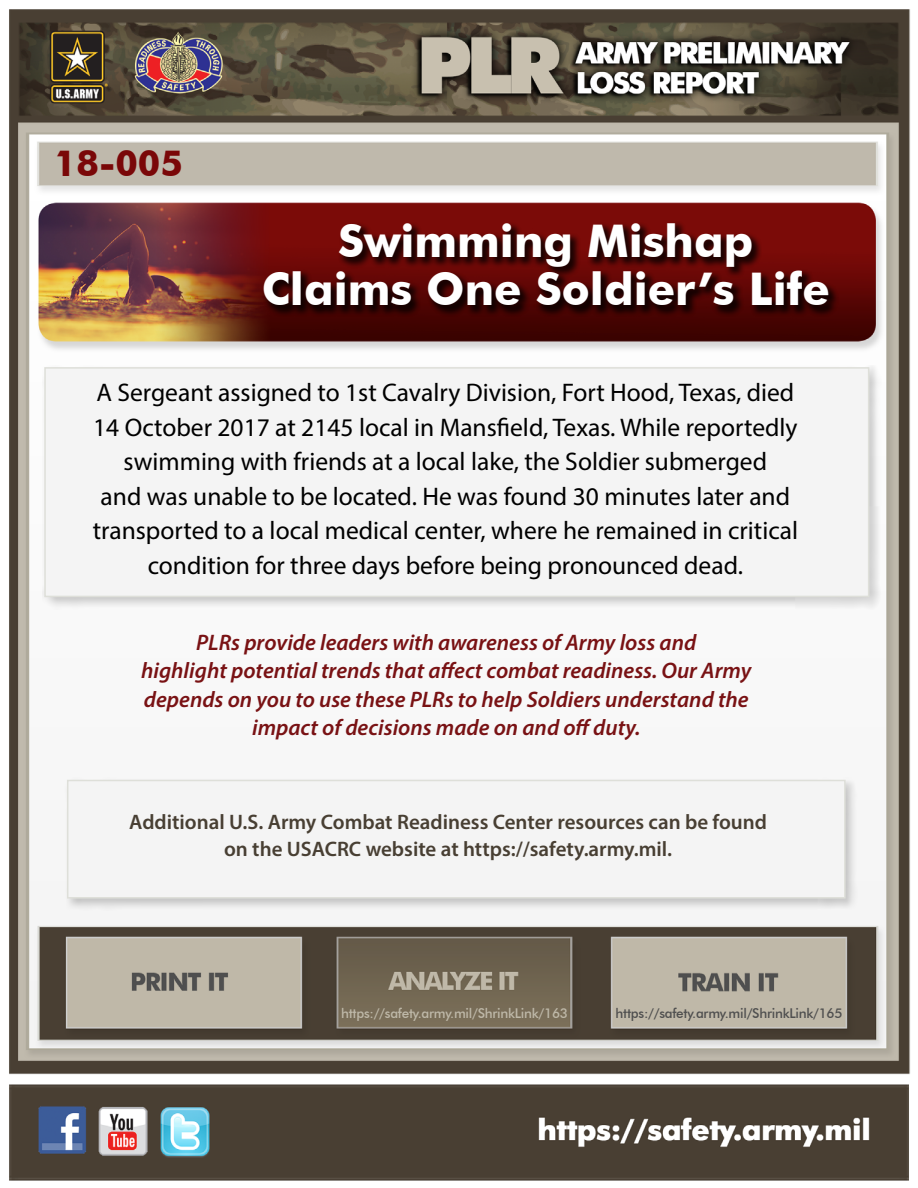
<style>
.page{position:relative;width:918px;height:1188px;background:#fff}
.page>*{position:absolute;margin:0;border:0;box-sizing:border-box;transform-origin:0 0}
.t1{font:700 45px/48px "Futura BT";color:#fff;text-align:center}
.t2{font:700 36px "Futura BT";color:#7a0708}
.t3{font:25.5px/34.5px "Myriad Pro";color:#000;text-align:center}
.t4{font:italic 600 22.5px/28.5px "Myriad Pro";color:#791214;text-align:center}
.t5{font:600 21px/27px "Myriad Pro";color:#483f33;text-align:center}
.t6{font:500 13.5px "Futura BT";letter-spacing:-.02em;color:#beb8a8}
.t7{font:500 13.5px "Futura BT";letter-spacing:-.02em;color:#4f4f4f}
</style>
<div class="page">
<img style="left:9px;top:9px;width:901px;height:1172px">
<div style="left:42px;top:365px;width:839px;height:244px;background:#000;opacity:.2"></div>
<div style="left:44px;top:367px;width:825px;height:230px;background:#f4f4f4;border:2px solid #dedfd9"></div>
<div style="left:262px;top:221px;width:577px;height:96px;background:#000;opacity:.78"></div>
<div style="left:65px;top:778px;width:793px;height:133px;background:#000;opacity:.2"></div>
<div style="left:67px;top:780px;width:779px;height:119px;background:#f4f4f4;border:2px solid #dedfd9"></div>
<h2 class="t2" style="left:54px;top:141px;width:130px">18-005</h2>
<h1 class="t1" style="left:262px;top:217px;width:570px">Swimming Mishap<br>Claims One Soldier’s Life</h1>
<p class="t3" style="left:93px;top:375px;width:707px">A Sergeant assigned to 1st Cavalry Division, Fort Hood, Texas, died 14 October 2017 at 2145 local in Mansfield, Texas. While reportedly swimming with friends at a local lake, the Soldier submerged<br>and was unable to be located. He was found 30 minutes later and transported to a local medical center, where he remained in critical condition for three days before being pronounced dead.</p>
<p class="t4" style="left:141px;top:627px;width:612px">PLRs provide leaders with awareness of Army loss and<br>highlight potential trends that affect combat readiness. Our Army depends on you to use these PLRs to help Soldiers understand the impact of decisions made on and off duty.</p>
<p class="t5" style="left:129px;top:808px;width:639px">Additional U.S. Army Combat Readiness Center resources can be found on the USACRC website at https://safety.army.mil.</p>
<p class="t6" style="left:341px;top:1005px;width:228px">https://safety.army.mil/ShrinkLink/163</p>
<p class="t7" style="left:616px;top:1005px;width:228px">https://safety.army.mil/ShrinkLink/165</p>
</div>
